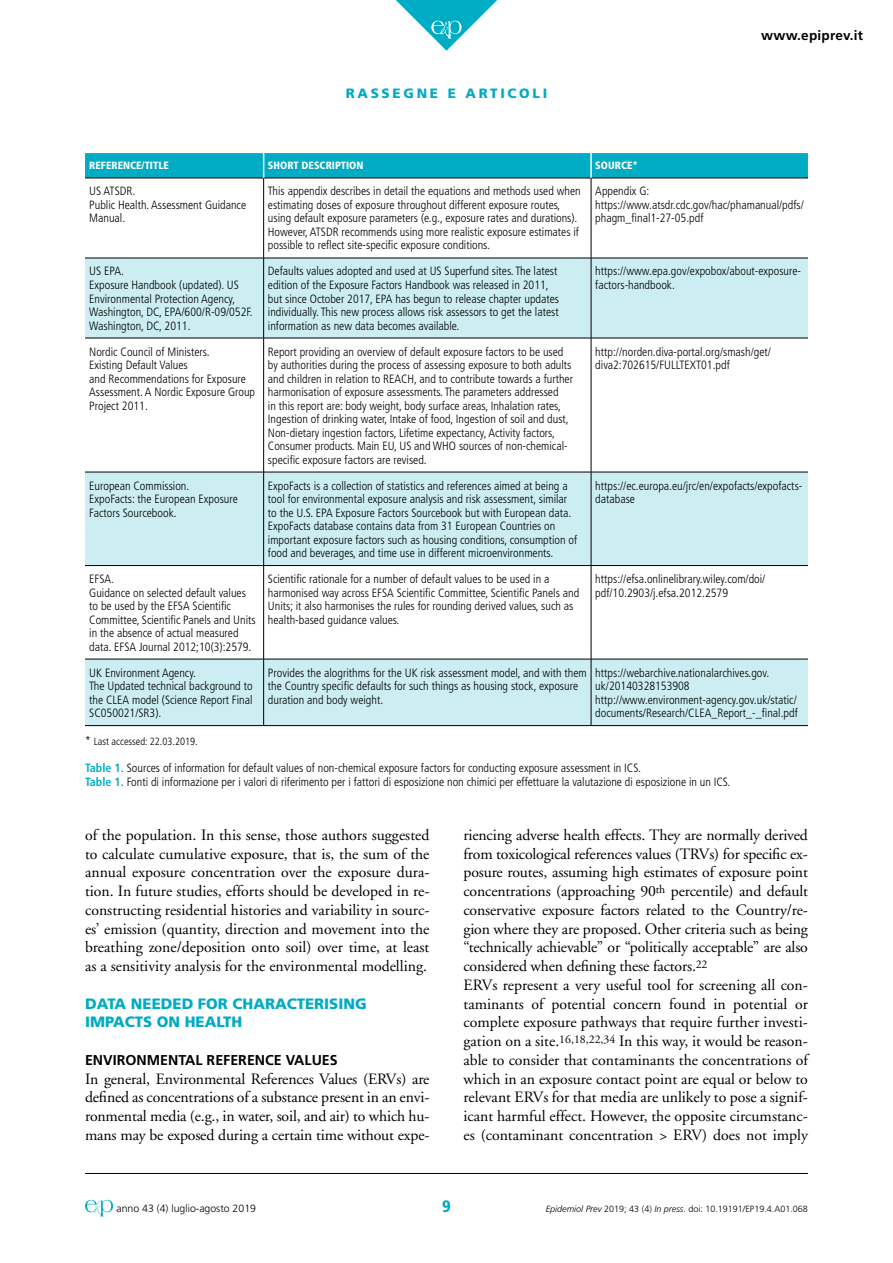
<style>
.page{position:relative;width:893px;height:1263px;background:#fff}
.page>*{position:absolute;margin:0;border:0;box-sizing:border-box;transform-origin:0 0}
.t1{font:900 condensed 16.5px "Frutiger";color:#00abc4}
.t2{font:15.75px/18.8px "Adobe Garamond";letter-spacing:-.01em;color:#000;text-align:justify}
.t3{font:900 15px "Frutiger";color:#00abc4}
.t4{font:700 14.25px "Frutiger";color:#000}
.t5{font:900 13.5px "Frutiger";letter-spacing:.2em;color:#00abc4}
.t6{font:700 13.5px "Frutiger";letter-spacing:.02em;color:#000}
.t7{font:300 condensed 12px/13.5px "Frutiger";color:#000}
.t8{font:900 condensed 10.5px "Frutiger";color:#fff}
.t9{font:300 10.5px "Frutiger";color:#000}
.t10{font:300 condensed 10.5px "Frutiger";color:#000}
.t11{font:300 9px "Frutiger";color:#000}
.s1{font-size:12px}
.s2{font-weight:700;color:#00abc4}
.s3{font-style:italic}
</style>
<div class="page">
<hr style="left:85px;top:1173px;width:723px;height:1px;background:#000">
<svg style="left:85px;top:1200px;width:28px;height:16px"></svg>
<svg style="left:396px;top:0;width:101px;height:51px"></svg>
<svg style="left:85px;top:259px;width:723px;height:466px;fill:#cceef3"></svg>
<hr style="left:85px;top:178px;width:179px;height:1px;background:#000">
<hr style="left:264px;top:178px;width:327px;height:1px;background:#000">
<hr style="left:591px;top:178px;width:217px;height:1px;background:#000">
<hr style="left:85px;top:725px;width:179px;height:1px;background:#000">
<hr style="left:264px;top:725px;width:327px;height:1px;background:#000">
<hr style="left:591px;top:725px;width:217px;height:1px;background:#000">
<hr style="left:263px;top:178px;width:1px;height:80px;background:#000">
<hr style="left:591px;top:178px;width:1px;height:80px;background:#000">
<hr style="left:85px;top:258px;width:179px;height:1px;background:#000">
<hr style="left:264px;top:258px;width:327px;height:1px;background:#000">
<hr style="left:263px;top:258px;width:1px;height:80px;background:#000">
<hr style="left:591px;top:258px;width:217px;height:1px;background:#000">
<hr style="left:591px;top:258px;width:1px;height:80px;background:#000">
<hr style="left:85px;top:338px;width:179px;height:1px;background:#000">
<hr style="left:264px;top:338px;width:327px;height:1px;background:#000">
<hr style="left:263px;top:338px;width:1px;height:134px;background:#000">
<hr style="left:591px;top:338px;width:217px;height:1px;background:#000">
<hr style="left:591px;top:338px;width:1px;height:134px;background:#000">
<hr style="left:85px;top:472px;width:179px;height:1px;background:#000">
<hr style="left:264px;top:472px;width:327px;height:1px;background:#000">
<hr style="left:263px;top:472px;width:1px;height:93px;background:#000">
<hr style="left:591px;top:472px;width:217px;height:1px;background:#000">
<hr style="left:591px;top:472px;width:1px;height:93px;background:#000">
<hr style="left:85px;top:565px;width:179px;height:1px;background:#000">
<hr style="left:264px;top:565px;width:327px;height:1px;background:#000">
<hr style="left:263px;top:566px;width:1px;height:93px;background:#000">
<hr style="left:591px;top:565px;width:217px;height:1px;background:#000">
<hr style="left:591px;top:566px;width:1px;height:93px;background:#000">
<hr style="left:85px;top:659px;width:179px;height:1px;background:#000">
<hr style="left:264px;top:659px;width:327px;height:1px;background:#000">
<hr style="left:263px;top:659px;width:1px;height:66px;background:#000">
<hr style="left:591px;top:659px;width:217px;height:1px;background:#000">
<hr style="left:591px;top:659px;width:1px;height:66px;background:#000">
<svg style="left:85px;top:153px;width:723px;height:25px;background:#01a7c0"></svg>
<hr style="left:590px;top:153px;width:2px;height:25px;background:#fff">
<p class="t5" style="left:346px;top:85px;width:203px">RASSEGNE E ARTICOLI</p>
<p class="t6" style="left:761px;top:28px;width:104px">WWW.EPIPREV.IT</p>
<p class="t8" style="left:89px;top:159px;width:81px">REFERENCE/TITLE</p>
<p class="t8" style="left:268px;top:159px;width:97px">SHORT DESCRIPTION</p>
<p class="t8" style="left:595px;top:159px;width:44px">SOURCE*</p>
<p class="t7" style="left:89px;top:185px;width:158px">US ATSDR.<br>Public Health. Assessment Guidance<br>Manual.</p>
<p class="t7" style="left:268px;top:185px;width:314px">This appendix describes in detail the equations and methods used when estimating doses of exposure throughout different exposure routes, using default exposure parameters (e.g., exposure rates and durations).<br>However, ATSDR recommends using more realistic exposure estimates if possible to reflect site-specific exposure conditions.</p>
<p class="t7" style="left:595px;top:185px;width:210px">Appendix G: https://www.atsdr.cdc.gov/hac/phamanual/pdfs/ phagm_final1-27-05.pdf</p>
<p class="t7" style="left:89px;top:265px;width:165px">US EPA.<br>Exposure Handbook (updated). US<br>Environmental Protection Agency,<br>Washington, DC, EPA/600/R-09/052F.<br>Washington, DC, 2011.</p>
<p class="t7" style="left:268px;top:265px;width:293px">Defaults values adopted and used at US Superfund sites. The latest edition of the Exposure Factors Handbook was released in 2011, but since October 2017, EPA has begun to release chapter updates individually. This new process allows risk assessors to get the latest information as new data becomes available.</p>
<p class="t7" style="left:595px;top:265px;width:207px">https://www.epa.gov/expobox/about-exposure&shy;factors-handbook.</p>
<p class="t7" style="left:89px;top:345px;width:167px">Nordic Council of Ministers.<br>Existing Default Values<br>and Recommendations for Exposure<br>Assessment. A Nordic Exposure Group<br>Project 2011.</p>
<p class="t7" style="left:268px;top:345px;width:307px">Report providing an overview of default exposure factors to be used by authorities during the process of assessing exposure to both adults and children in relation to REACH, and to contribute towards a further harmonisation of exposure assessments. The parameters addressed<br>in this report are: body weight, body surface areas, Inhalation rates, Ingestion of drinking water, Intake of food, Ingestion of soil and dust, Non-dietary ingestion factors, Lifetime expectancy, Activity factors, Consumer products. Main EU, US and WHO sources of non-chemical&shy;specific exposure factors are revised.</p>
<p class="t7" style="left:595px;top:345px;width:177px">http://norden.diva-portal.org/smash/get/ diva2:702615/FULLTEXT01.pdf</p>
<p class="t7" style="left:89px;top:479px;width:150px">European Commission.<br>ExpoFacts: the European Exposure<br>Factors Sourcebook.</p>
<p class="t7" style="left:268px;top:479px;width:311px">ExpoFacts is a collection of statistics and references aimed at being a tool for environmental exposure analysis and risk assessment, similar to the U.S. EPA Exposure Factors Sourcebook but with European data.<br>ExpoFacts database contains data from 31 European Countries on important exposure factors such as housing conditions, consumption of food and beverages, and time use in different microenvironments.</p>
<p class="t7" style="left:595px;top:479px;width:209px">https://ec.europa.eu/jrc/en/expofacts/expofacts&shy;database</p>
<p class="t7" style="left:89px;top:572px;width:168px">EFSA.<br>Guidance on selected default values to be used by the EFSA Scientific<br>Committee, Scientific Panels and Units in the absence of actual measured data. EFSA Journal 2012;10(3):2579.</p>
<p class="t7" style="left:268px;top:572px;width:313px">Scientific rationale for a number of default values to be used in a harmonised way across EFSA Scientific Committee, Scientific Panels and Units; it also harmonises the rules for rounding derived values, such as health-based guidance values.</p>
<p class="t7" style="left:595px;top:572px;width:172px">https://efsa.onlinelibrary.wiley.com/doi/ pdf/10.2903/j.efsa.2012.2579</p>
<p class="t7" style="left:89px;top:666px;width:165px">UK Environment Agency.<br>The Updated technical background to the CLEA model (Science Report Final<br>SC050021/SR3).</p>
<p class="t7" style="left:268px;top:666px;width:320px">Provides the alogrithms for the UK risk assessment model, and with them the Country specific defaults for such things as housing stock, exposure duration and body weight.</p>
<p class="t7" style="left:595px;top:666px;width:204px">https://webarchive.nationalarchives.gov. uk/20140328153908 http://www.environment-agency.gov.uk/static/ documents/Research/CLEA_Report_-_final.pdf</p>
<p class="t10" style="left:85px;top:736px;width:114px"><span class="s1">*</span> Last accessed: 22.03.2019.</p>
<p class="t7" style="left:85px;top:761px;width:647px"><span class="s2">Table 1.</span> Sources of information for default values of non-chemical exposure factors for conducting exposure assessment in ICS.<br><span class="s2">Table 1.</span> Fonti di informazione per i valori di riferimento per i fattori di esposizione non chimici per effettuare la valutazione di esposizione in un ICS.</p>
<p class="t2" style="left:85px;top:826px;width:346px">of the population. In this sense, those authors suggested to calculate cumulative exposure, that is, the sum of the annual exposure concentration over the exposure dura&shy;tion. In future studies, efforts should be developed in re&shy;constructing residential histories and variability in sourc&shy;es’ emission (quantity, direction and movement into the breathing zone/deposition onto soil) over time, at least as a sensitivity analysis for the environmental modelling.</p>
<p class="t3" style="left:85px;top:994px;width:23px">DATA</p>
<p class="t3" style="left:131px;top:994px;width:12px">NEEDED</p>
<p class="t3" style="left:198px;top:994px;width:66px">FOR CHARACTERISING</p>
<p class="t3" style="left:85px;top:1013px;width:39px">IMPACTS</p>
<p class="t3" style="left:157px;top:1013px;width:49px">ON HEALT</p>
<p class="t3" style="left:231px;top:1013px;width:12px">H</p>
<p class="t4" style="left:85px;top:1051px;width:245px">ENVIRONMENTAL REFERENCE VALUES</p>
<h2 class="t2" style="left:85px;top:1070px;width:346px">In general, Environmental References Values (ERVs) are defined as concentrations of a substance present in an envi&shy;ronmental media (e.g., in water, soil, and air) to which hu&shy;mans may be exposed during a certain time without expe-</h2>
<p class="t2" style="left:463px;top:826px;width:346px;text-align:left">riencing adverse health effects. They are normally derived from toxicological references values (TRVs) for specific ex&shy;posure routes, assuming high estimates of exposure point concentrations (approaching 90<sup>th</sup> percentile) and default conservative exposure factors related to the Country/re&shy;gion where they are proposed. Other criteria such as being “technically achievable” or “politically acceptable” are also considered when defining these factors.<sup>22<br></sup>ERVs represent a very useful tool for screening all con&shy;taminants of potential concern found in potential or complete exposure pathways that require further investi&shy;gation on a site.<sup>16,18,22,34</sup> In this way, it would be reason&shy;able to consider that contaminants the concentrations of which in an exposure contact point are equal or below to relevant ERVs for that media are unlikely to pose a signif&shy;icant harmful effect. However, the opposite circumstanc&shy;es (contaminant concentration &gt; ERV) does not imply</p>
<p class="t9" style="left:117px;top:1202px;width:141px">anno 43 (4) luglio-agosto 2019</p>
<h1 class="t1" style="left:442px;top:1196px;width:10px">9</h1>
<p class="t11" style="left:546px;top:1204px;width:264px"><span class="s3">Epidemiol Prev</span> 2019; 43 (4) <span class="s3">In press</span>. doi: 10.19191/EP19.4.A01.068</p>
</div>
